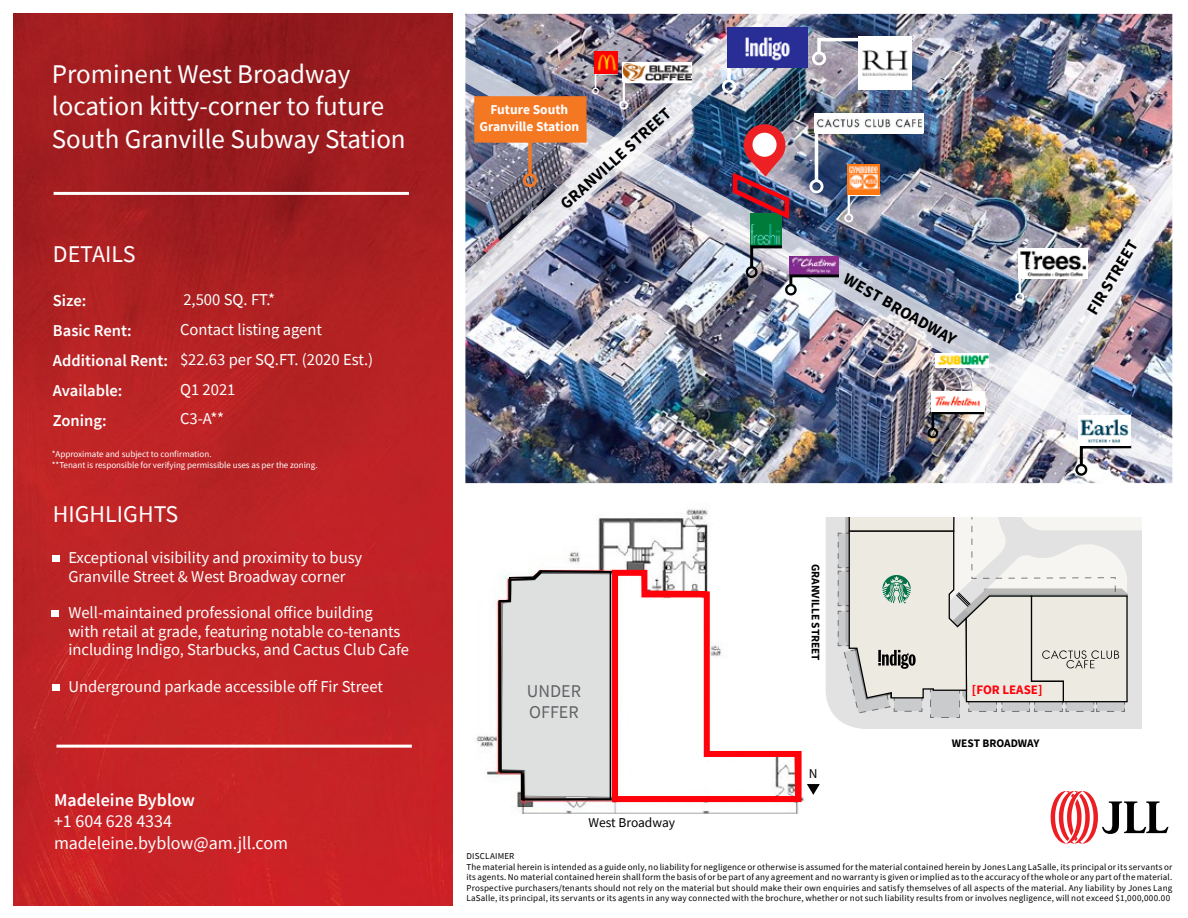
<style>
.page{position:relative;width:1188px;height:918px;background:#fff}
.page>*{position:absolute;margin:0;border:0;box-sizing:border-box;transform-origin:0 0}
.t1{font:27px/32.4px "Source Sans Pro";color:#fff}
.t2{font:24px "Source Sans Pro";color:#fff}
.t3{font:18px/21.6px "Source Sans Pro";color:#fff}
.t4{font:600 18px "Source Sans Pro";color:#fff}
.t5{font:18px/21.6px "Source Sans Pro";color:#3e3e3e}
.t6{font:16.5px/29.8px "Source Sans Pro";color:#fff}
.t7{font:600 16.5px/29.8px "Source Sans Pro";color:#fff}
.t8{font:700 16.5px "Source Sans Pro";color:#000}
.t9{font:700 13.5px/16.2px "Source Sans Pro";color:#fff;text-align:center}
.t10{font:13.5px "Source Sans Pro";color:#000}
.t11{font:700 12.9px "Source Sans Pro";color:#ff010b}
.t12{font:700 11.4px "Source Sans Pro";color:#000}
.t13{font:9px/10.5px "Source Sans Pro";letter-spacing:.02em;color:#000}
.t14{font:9px/10.8px "Source Sans Pro";color:#fff}
</style>
<div class="page">
<img style="left:340px;top:13px;width:833px;height:471px">
<svg style="left:807px;top:244px;width:35px;height:44px;background:#9780a8"></svg>
<img style="left:813px;top:129px;width:114px;height:55px">
<div style="left:809px;top:179px;width:14px;height:14px;border:3px solid #fff;border-radius:50%"></div>
<img style="left:815px;top:113px;width:108px;height:19px">
<svg style="left:807px;top:36px;width:81px;height:48px;background:#a9a4b2"></svg>
<img style="left:387px;top:13px;width:420px;height:369px">
<img style="left:729px;top:124px;width:63px;height:99px">
<img style="left:917px;top:170px;width:256px;height:350px">
<img style="left:14px;top:14px;width:439px;height:891px">
<hr style="left:56px;top:745px;width:356px;height:3px;background:#fff">
<img style="left:858px;top:37px;width:53px;height:53px">
<div style="left:53px;top:684px;width:7px;height:6px;background:#fff"></div>
<svg style="left:527px;top:143px;width:41px;height:35px"></svg>
<div style="left:523px;top:173px;width:14px;height:14px;border:3px solid #f47722;border-radius:50%"></div>
<div style="left:474px;top:96px;width:113px;height:47px;background:#f47722;border:2px solid #f47722"></div>
<svg style="left:1018px;top:272px;width:72px;height:24px"></svg>
<div style="left:1015px;top:293px;width:9px;height:9px;border:2px solid #fff;border-radius:50%"></div>
<img style="left:1019px;top:248px;width:69px;height:30px">
<svg style="left:847px;top:193px;width:36px;height:24px"></svg>
<div style="left:844px;top:213px;width:9px;height:9px;border:2px solid #fff;border-radius:50%"></div>
<img style="left:848px;top:164px;width:31px;height:30px">
<img style="left:727px;top:27px;width:80px;height:40px">
<svg style="left:594px;top:72px;width:100px;height:32px;background:#a49ca7"></svg>
<div style="left:619px;top:101px;width:9px;height:9px;border:2px solid #fff;border-radius:50%"></div>
<svg style="left:623px;top:63px;width:69px;height:19px"></svg>
<img style="left:624px;top:63px;width:67px;height:18px">
<img style="left:476px;top:509px;width:323px;height:305px">
<hr style="left:54px;top:192px;width:355px;height:3px;background:#fff">
<div style="left:52px;top:610px;width:7px;height:6px;background:#fff"></div>
<div style="left:53px;top:555px;width:7px;height:6px;background:#fff"></div>
<svg style="left:1051px;top:791px;width:118px;height:53px"></svg>
<svg style="left:825px;top:517px;width:316px;height:212px;background:#e3e3e3"></svg>
<svg style="left:838px;top:517px;width:303px;height:201px;background:#deddd7"></svg>
<svg style="left:498px;top:569px;width:111px;height:233px;background:#d3d2d2"></svg>
<svg style="left:609px;top:567px;width:195px;height:238px"></svg>
<svg style="left:807px;top:784px;width:13px;height:11px"></svg>
<h1 class="t1" style="left:52px;top:57px;width:355px">Prominent West Broadway location kitty-corner to future<br>South Granville Subway Station</h1>
<h2 class="t2" style="left:53px;top:239px;width:84px">DETAILS</h2>
<h3 class="t7" style="left:53px;top:286px;width:117px">Size:<br>Basic Rent:<br>Additional Rent:<br>Available:<br>Zoning:</h3>
<h3 class="t6" style="left:180px;top:285px;width:195px">2,500 SQ. FT.*<br>Contact listing agent<br>$22.63 per SQ.FT. (2020 Est.)<br>Q1 2021<br>C3-A**</h3>
<p class="t14" style="left:52px;top:449px;width:267px">*Approximate and subject to confirmation.<br>**Tenant is responsible for verifying permissible uses as per the zoning.</p>
<h2 class="t2" style="left:53px;top:499px;width:127px">HIGHLIGHTS</h2>
<h3 class="t6" style="left:68px;top:548px;width:295px;line-height:18.5px">Exceptional visibility and proximity to busy<br>Granville Street &amp; West Broadway corner</h3>
<h3 class="t6" style="left:68px;top:604px;width:342px;line-height:18.5px">Well-maintained professional office building<br>with retail at grade, featuring notable co-tenants including Indigo, Starbucks, and Cactus Club Cafe</h3>
<h3 class="t6" style="left:68px;top:672px;width:316px">Underground parkade accessible off Fir Street</h3>
<h3 class="t4" style="left:54px;top:788px;width:143px">Madeleine Byblow</h3>
<h3 class="t3" style="left:54px;top:810px;width:236px">+1 604 628 4334 madeleine.byblow@am.jll.com</h3>
<h3 class="t9" style="left:480px;top:102px;width:101px">Future South<br>Granville Station</h3>
<h3 class="t8" style="left:555px;top:198px;width:144px;rotate:-42deg">GRANVILLE STREET</h3>
<h3 class="t5" style="left:527px;top:680px;width:56px">UNDER<br>OFFER</h3>
<h3 class="t10" style="left:589px;top:814px;width:88px">West Broadway</h3>
<h3 class="t8" style="left:851px;top:268px;width:129px;rotate:30deg">WEST BROADWAY</h3>
<h3 class="t8" style="left:1081px;top:307px;width:85px;rotate:-59deg">FIR STREET</h3>
<p class="t12" style="left:823px;top:564px;width:99px;rotate:90deg">GRANVILLE STREET</p>
<h3 class="t10" style="left:809px;top:765px;width:10px">N</h3>
<h3 class="t11" style="left:972px;top:681px;width:72px">[FOR LEASE]</h3>
<p class="t12" style="left:952px;top:736px;width:89px">WEST BROADWAY</p>
<p class="t13" style="left:466px;top:851px;width:707px">DISCLAIMER<br>The material herein is intended as a guide only, no liability for negligence or otherwise is assumed for the material contained herein by Jones Lang LaSalle, its principal or its servants or its agents. No material contained herein shall form the basis of or be part of any agreement and no warranty is given or implied as to the accuracy of the whole or any part of the material.<br>Prospective purchasers/tenants should not rely on the material but should make their own enquiries and satisfy themselves of all aspects of the material. Any liability by Jones Lang LaSalle, its principal, its servants or its agents in any way connected with the brochure, whether or not such liability results from or involves negligence, will not exceed $1,000,000.00</p>
</div>
